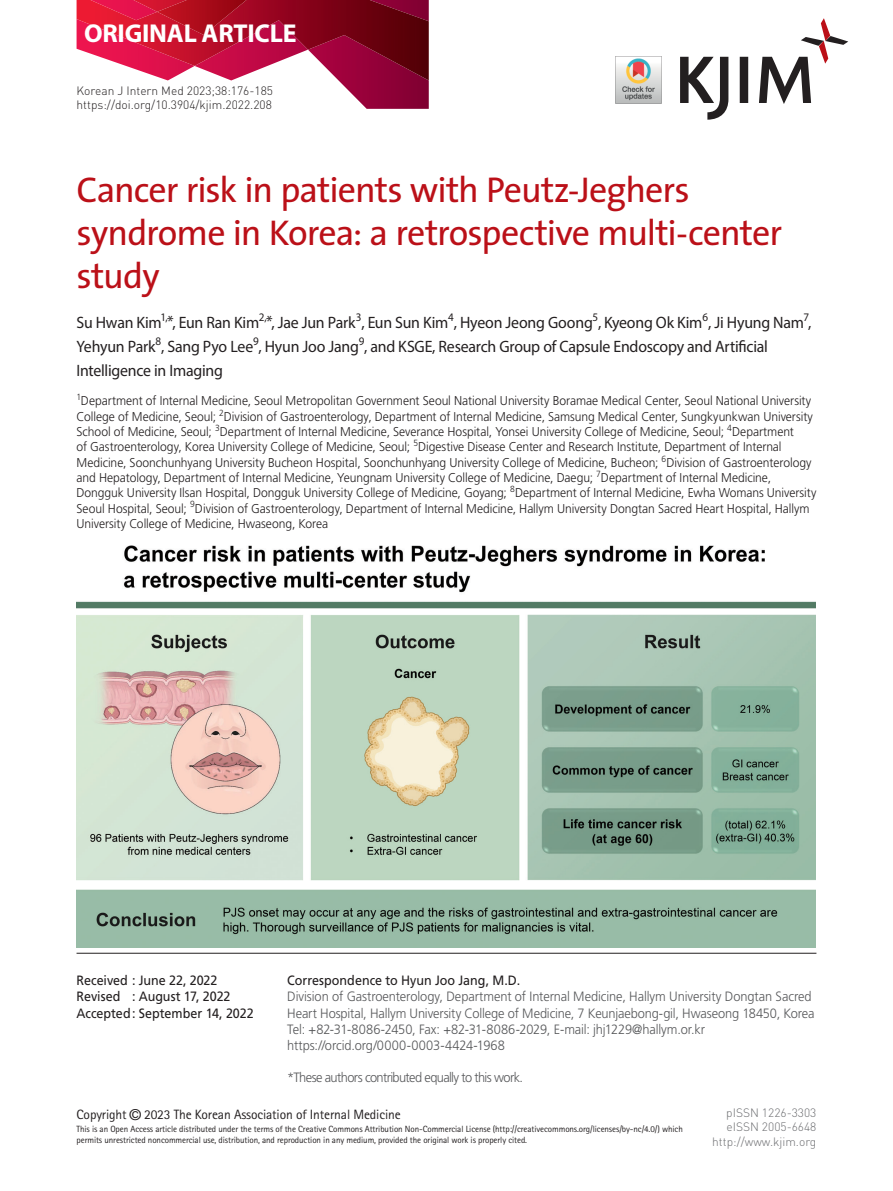
<style>
.page{position:relative;width:893px;height:1191px;background:#fff}
.page>*{position:absolute;margin:0;border:0;box-sizing:border-box;transform-origin:0 0}
.t1{font:36px/43.2px "The Sans";letter-spacing:-.025em;color:#bb1018}
.t2{font:700 25.95px "Myriad Pro";letter-spacing:-.01em;color:#fff}
.t3{font:16.5px/24px "Myriad Pro";letter-spacing:-.015em;color:#231f20;scale:.96 1}
.t4{font:300 13.5px/16.2px "Frutiger LT Std";letter-spacing:-.01em;color:#57585a;scale:.95 1}
.t5{font:13.5px/16.2px "Frutiger LT Std";color:#231f20;scale:.93 1}
.t6{font:13.5px "Rotis Sans Serif Std";letter-spacing:-.01em;color:#231f20}
.t7{font:300 13.5px "Frutiger LT Std";letter-spacing:-.045em;color:#57585a;scale:.95 1}
.t8{font:300 12.75px/15.3px "Frutiger LT Std";letter-spacing:-.005em;color:#231f20;scale:.95 1}
.t9{font:300 12px/14.4px "DIN Pro";color:#231f20}
.t10{font:300 12px/14.4px "DIN Pro";color:#6c6d70;text-align:right}
.t11{font:9px/10.8px "Rotis Sans Serif Std";letter-spacing:-.01em;color:#231f20}
.s1{font-family:"Helvetica";font-size:15px}
</style>
<div class="page">
<svg style="left:167px;top:80px;width:262px;height:29px"></svg>
<img style="left:77px;top:0;width:352px;height:80px">
<img style="left:157px;top:0;width:132px;height:35px">
<svg style="left:680px;top:18px;width:168px;height:102px"></svg>
<img style="left:77px;top:545px;width:739px;height:402px">
<hr style="left:77px;top:953px;width:739px;height:1px;background:#231f20">
<img style="left:615px;top:56px;width:47px;height:47px">
<h2 class="t2" style="left:84px;top:17px;width:214px">ORIGINAL ARTICLE</h2>
<p class="t9" style="left:77px;top:83px;width:198px">Korean J Intern Med 2023;38:176-185 https://doi.org/10.3904/kjim.2022.208</p>
<h1 class="t1" style="left:77px;top:167px;width:707px">Cancer risk in patients with Peutz-Jeghers syndrome in Korea: a retrospective multi-center study</h1>
<p class="t3" style="left:77px;top:310px;width:767px">Su Hwan Kim<sup>1,</sup>*, Eun Ran Kim<sup>2,</sup>*, Jae Jun Park<sup>3</sup>, Eun Sun Kim<sup>4</sup>, Hyeon Jeong Goong<sup>5</sup>, Kyeong Ok Kim<sup>6</sup>, Ji Hyung Nam<sup>7</sup>,<br>Yehyun Park<sup>8</sup>, Sang Pyo Lee<sup>9</sup>, Hyun Joo Jang<sup>9</sup>, and KSGE, Research Group of Capsule Endoscopy and Artificial<br>Intelligence in Imaging</p>
<p class="t8" style="left:77px;top:393px;width:780px"><sup>1</sup>Department of Internal Medicine, Seoul Metropolitan Government Seoul National University Boramae Medical Center, Seoul National University College of Medicine, Seoul; <sup>2</sup>Division of Gastroenterology, Department of Internal Medicine, Samsung Medical Center, Sungkyunkwan University School of Medicine, Seoul; <sup>3</sup>Department of Internal Medicine, Severance Hospital, Yonsei University College of Medicine, Seoul; <sup>4</sup>Department<br>of Gastroenterology, Korea University College of Medicine, Seoul; <sup>5</sup>Digestive Disease Center and Research Institute, Department of Internal Medicine, Soonchunhyang University Bucheon Hospital, Soonchunhyang University College of Medicine, Bucheon; <sup>6</sup>Division of Gastroenterology and Hepatology, Department of Internal Medicine, Yeungnam University College of Medicine, Daegu; <sup>7</sup>Department of Internal Medicine, Dongguk University Ilsan Hospital, Dongguk University College of Medicine, Goyang; <sup>8</sup>Department of Internal Medicine, Ewha Womans University Seoul Hospital, Seoul; <sup>9</sup>Division of Gastroenterology, Department of Internal Medicine, Hallym University Dongtan Sacred Heart Hospital, Hallym University College of Medicine, Hwaseong, Korea</p>
<p class="t5" style="left:77px;top:972px;width:192px">Received : June 22, 2022<br>Revised : August 17, 2022<br>Accepted: September 14, 2022</p>
<p class="t5" style="left:287px;top:972px;width:252px">Correspondence to Hyun Joo Jang, M.D.</p>
<p class="t4" style="left:287px;top:988px;width:557px">Division of Gastroenterology, Department of Internal Medicine, Hallym University Dongtan Sacred Heart Hospital, Hallym University College of Medicine, 7 Keunjaebong-gil, Hwaseong 18450, Korea Tel: +82-31-8086-2450, Fax: +82-31-8086-2029, E-mail: jhj1229@hallym.or.kr https://orcid.org/0000-0003-4424-1968</p>
<p class="t7" style="left:287px;top:1070px;width:250px">*These authors contributed equally to this work.</p>
<p class="t6" style="left:77px;top:1106px;width:326px">Copyright <span class="s1">©</span> 2023 The Korean Association of Internal Medicine</p>
<p class="t11" style="left:77px;top:1123px;width:608px">This is an Open Access article distributed under the terms of the Creative Commons Attribution Non-Commercial License (http://creativecommons.org/licenses/by-nc/4.0/) which permits unrestricted noncommercial use, distribution, and reproduction in any medium, provided the original work is properly cited.</p>
<p class="t10" style="left:712px;top:1105px;width:106px">pISSN 1226-3303 eISSN 2005-6648 http://www.kjim.org</p>
</div>
